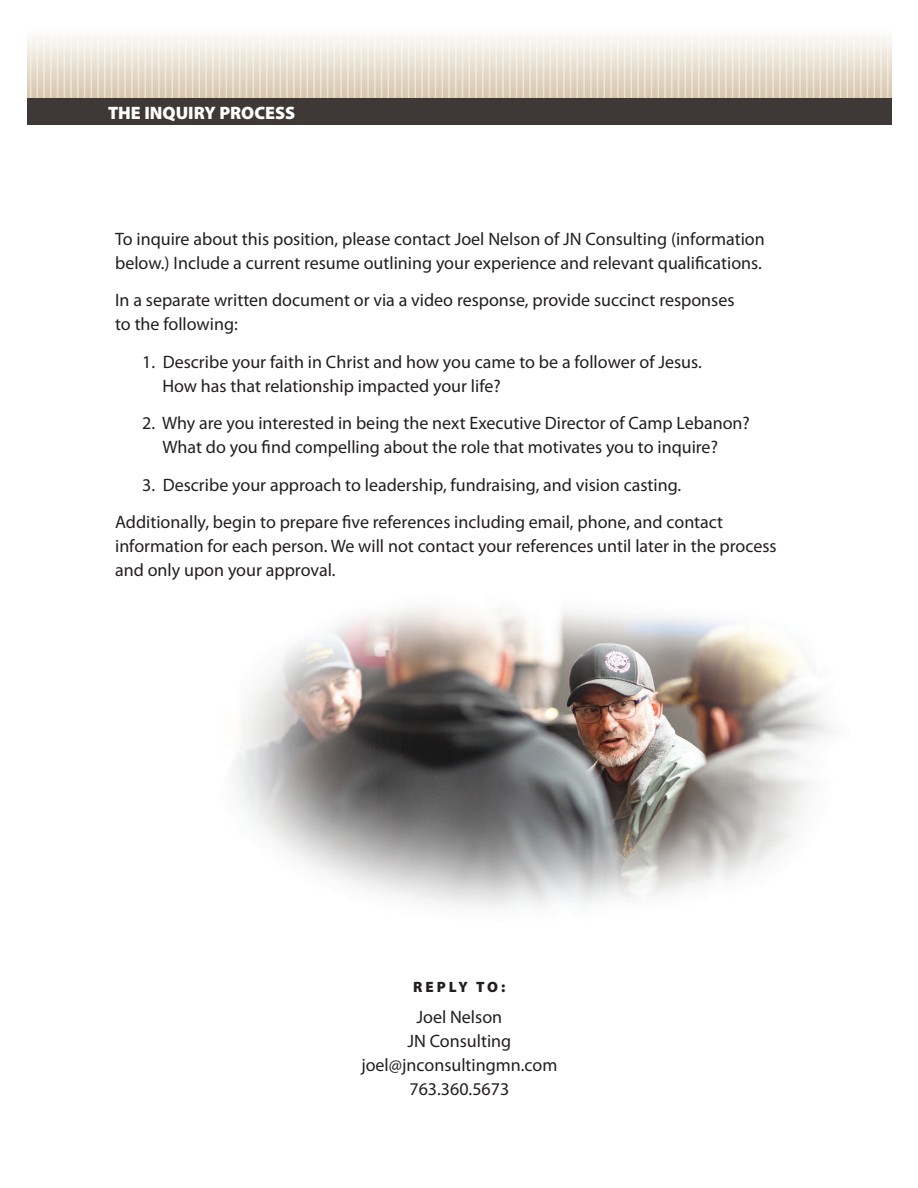
<style>
.page{position:relative;width:918px;height:1188px;background:#fff}
.page>*{position:absolute;margin:0;border:0;box-sizing:border-box;transform-origin:0 0}
.t1{font:18px/24px "Myriad Pro";color:#231f20}
.t2{font:900 18px "Myriad Pro";color:#fff}
.t3{font:900 15px "Myriad Pro";letter-spacing:.2em;color:#231f20}
</style>
<div class="page">
<svg style="left:27px;top:36px;width:864px;height:63px;background:#e5dccd"></svg>
<hr style="left:401px;top:27px;width:2px;height:85px;background:#fff">
<hr style="left:408px;top:27px;width:1px;height:85px;background:#fff">
<hr style="left:415px;top:27px;width:1px;height:85px;background:#fff">
<hr style="left:421px;top:27px;width:2px;height:85px;background:#fff">
<hr style="left:428px;top:27px;width:2px;height:85px;background:#fff">
<hr style="left:435px;top:27px;width:1px;height:85px;background:#fff">
<hr style="left:442px;top:27px;width:1px;height:85px;background:#fff">
<hr style="left:448px;top:27px;width:2px;height:85px;background:#fff">
<hr style="left:455px;top:27px;width:2px;height:85px;background:#fff">
<hr style="left:462px;top:27px;width:1px;height:85px;background:#fff">
<hr style="left:469px;top:27px;width:1px;height:85px;background:#fff">
<hr style="left:475px;top:27px;width:2px;height:85px;background:#fff">
<hr style="left:482px;top:27px;width:2px;height:85px;background:#fff">
<hr style="left:489px;top:27px;width:1px;height:85px;background:#fff">
<hr style="left:496px;top:27px;width:1px;height:85px;background:#fff">
<hr style="left:502px;top:27px;width:2px;height:85px;background:#fff">
<hr style="left:509px;top:27px;width:2px;height:85px;background:#fff">
<hr style="left:516px;top:27px;width:1px;height:85px;background:#fff">
<hr style="left:523px;top:27px;width:1px;height:85px;background:#fff">
<hr style="left:529px;top:27px;width:2px;height:85px;background:#fff">
<hr style="left:536px;top:27px;width:2px;height:85px;background:#fff">
<hr style="left:543px;top:27px;width:1px;height:85px;background:#fff">
<hr style="left:550px;top:27px;width:1px;height:85px;background:#fff">
<hr style="left:556px;top:27px;width:2px;height:85px;background:#fff">
<hr style="left:563px;top:27px;width:2px;height:85px;background:#fff">
<hr style="left:570px;top:27px;width:1px;height:85px;background:#fff">
<hr style="left:577px;top:27px;width:1px;height:85px;background:#fff">
<hr style="left:583px;top:27px;width:2px;height:85px;background:#fff">
<hr style="left:590px;top:27px;width:2px;height:85px;background:#fff">
<hr style="left:597px;top:27px;width:1px;height:85px;background:#fff">
<hr style="left:604px;top:27px;width:1px;height:85px;background:#fff">
<hr style="left:610px;top:27px;width:2px;height:85px;background:#fff">
<hr style="left:617px;top:27px;width:2px;height:85px;background:#fff">
<hr style="left:624px;top:27px;width:1px;height:85px;background:#fff">
<hr style="left:631px;top:27px;width:1px;height:85px;background:#fff">
<hr style="left:637px;top:27px;width:2px;height:85px;background:#fff">
<hr style="left:644px;top:27px;width:2px;height:85px;background:#fff">
<hr style="left:651px;top:27px;width:1px;height:85px;background:#fff">
<hr style="left:658px;top:27px;width:1px;height:85px;background:#fff">
<hr style="left:664px;top:27px;width:2px;height:85px;background:#fff">
<hr style="left:671px;top:27px;width:2px;height:85px;background:#fff">
<hr style="left:678px;top:27px;width:1px;height:85px;background:#fff">
<hr style="left:685px;top:27px;width:1px;height:85px;background:#fff">
<hr style="left:691px;top:27px;width:2px;height:85px;background:#fff">
<hr style="left:698px;top:27px;width:2px;height:85px;background:#fff">
<hr style="left:705px;top:27px;width:1px;height:85px;background:#fff">
<hr style="left:712px;top:27px;width:1px;height:85px;background:#fff">
<hr style="left:718px;top:27px;width:2px;height:85px;background:#fff">
<hr style="left:725px;top:27px;width:2px;height:85px;background:#fff">
<hr style="left:732px;top:27px;width:1px;height:85px;background:#fff">
<hr style="left:739px;top:27px;width:1px;height:85px;background:#fff">
<hr style="left:745px;top:27px;width:2px;height:85px;background:#fff">
<hr style="left:752px;top:27px;width:2px;height:85px;background:#fff">
<hr style="left:759px;top:27px;width:1px;height:85px;background:#fff">
<hr style="left:766px;top:27px;width:1px;height:85px;background:#fff">
<hr style="left:772px;top:27px;width:2px;height:85px;background:#fff">
<hr style="left:779px;top:27px;width:2px;height:85px;background:#fff">
<hr style="left:786px;top:27px;width:1px;height:85px;background:#fff">
<hr style="left:793px;top:27px;width:1px;height:85px;background:#fff">
<hr style="left:799px;top:27px;width:2px;height:85px;background:#fff">
<hr style="left:806px;top:27px;width:2px;height:85px;background:#fff">
<hr style="left:813px;top:27px;width:1px;height:85px;background:#fff">
<hr style="left:820px;top:27px;width:1px;height:85px;background:#fff">
<hr style="left:826px;top:27px;width:2px;height:85px;background:#fff">
<hr style="left:833px;top:27px;width:2px;height:85px;background:#fff">
<hr style="left:840px;top:27px;width:1px;height:85px;background:#fff">
<hr style="left:847px;top:27px;width:1px;height:85px;background:#fff">
<hr style="left:853px;top:27px;width:2px;height:85px;background:#fff">
<hr style="left:860px;top:27px;width:2px;height:85px;background:#fff">
<hr style="left:867px;top:27px;width:1px;height:85px;background:#fff">
<hr style="left:874px;top:27px;width:1px;height:85px;background:#fff">
<hr style="left:880px;top:27px;width:2px;height:85px;background:#fff">
<hr style="left:887px;top:27px;width:2px;height:85px;background:#fff">
<hr style="left:394px;top:27px;width:2px;height:85px;background:#fff">
<hr style="left:388px;top:27px;width:1px;height:85px;background:#fff">
<hr style="left:381px;top:27px;width:1px;height:85px;background:#fff">
<hr style="left:374px;top:27px;width:2px;height:85px;background:#fff">
<hr style="left:367px;top:27px;width:2px;height:85px;background:#fff">
<hr style="left:361px;top:27px;width:1px;height:85px;background:#fff">
<hr style="left:354px;top:27px;width:1px;height:85px;background:#fff">
<hr style="left:347px;top:27px;width:2px;height:85px;background:#fff">
<hr style="left:340px;top:27px;width:2px;height:85px;background:#fff">
<hr style="left:334px;top:27px;width:1px;height:85px;background:#fff">
<hr style="left:327px;top:27px;width:1px;height:85px;background:#fff">
<hr style="left:320px;top:27px;width:2px;height:85px;background:#fff">
<hr style="left:313px;top:27px;width:2px;height:85px;background:#fff">
<hr style="left:307px;top:27px;width:1px;height:85px;background:#fff">
<hr style="left:300px;top:27px;width:1px;height:85px;background:#fff">
<hr style="left:293px;top:27px;width:2px;height:85px;background:#fff">
<hr style="left:286px;top:27px;width:2px;height:85px;background:#fff">
<hr style="left:280px;top:27px;width:1px;height:85px;background:#fff">
<hr style="left:273px;top:27px;width:1px;height:85px;background:#fff">
<hr style="left:266px;top:27px;width:2px;height:85px;background:#fff">
<hr style="left:259px;top:27px;width:2px;height:85px;background:#fff">
<hr style="left:253px;top:27px;width:1px;height:85px;background:#fff">
<hr style="left:246px;top:27px;width:1px;height:85px;background:#fff">
<hr style="left:239px;top:27px;width:2px;height:85px;background:#fff">
<hr style="left:232px;top:27px;width:2px;height:85px;background:#fff">
<hr style="left:226px;top:27px;width:1px;height:85px;background:#fff">
<hr style="left:219px;top:27px;width:1px;height:85px;background:#fff">
<hr style="left:212px;top:27px;width:2px;height:85px;background:#fff">
<hr style="left:205px;top:27px;width:2px;height:85px;background:#fff">
<hr style="left:199px;top:27px;width:1px;height:85px;background:#fff">
<hr style="left:192px;top:27px;width:1px;height:85px;background:#fff">
<hr style="left:185px;top:27px;width:2px;height:85px;background:#fff">
<hr style="left:178px;top:27px;width:2px;height:85px;background:#fff">
<hr style="left:172px;top:27px;width:1px;height:85px;background:#fff">
<hr style="left:165px;top:27px;width:1px;height:85px;background:#fff">
<hr style="left:158px;top:27px;width:2px;height:85px;background:#fff">
<hr style="left:151px;top:27px;width:2px;height:85px;background:#fff">
<hr style="left:145px;top:27px;width:1px;height:85px;background:#fff">
<hr style="left:138px;top:27px;width:1px;height:85px;background:#fff">
<hr style="left:131px;top:27px;width:2px;height:85px;background:#fff">
<hr style="left:124px;top:27px;width:2px;height:85px;background:#fff">
<hr style="left:118px;top:27px;width:1px;height:85px;background:#fff">
<hr style="left:111px;top:27px;width:1px;height:85px;background:#fff">
<hr style="left:104px;top:27px;width:2px;height:85px;background:#fff">
<hr style="left:97px;top:27px;width:2px;height:85px;background:#fff">
<hr style="left:91px;top:27px;width:1px;height:85px;background:#fff">
<hr style="left:84px;top:27px;width:1px;height:85px;background:#fff">
<hr style="left:77px;top:27px;width:2px;height:85px;background:#fff">
<hr style="left:70px;top:27px;width:2px;height:85px;background:#fff">
<hr style="left:64px;top:27px;width:1px;height:85px;background:#fff">
<hr style="left:57px;top:27px;width:1px;height:85px;background:#fff">
<hr style="left:50px;top:27px;width:2px;height:85px;background:#fff">
<hr style="left:43px;top:27px;width:2px;height:85px;background:#fff">
<hr style="left:37px;top:27px;width:1px;height:85px;background:#fff">
<hr style="left:30px;top:27px;width:1px;height:85px;background:#fff">
<div style="left:27px;top:99px;width:864px;height:26px;background:#3e3936"></div>
<img style="left:234px;top:608px;width:599px;height:299px">
<p class="t2" style="left:108px;top:101px;width:189px">THE INQUIRY PROCESS</p>
<p class="t1" style="left:115px;top:226px;width:651px">To inquire about this position, please contact Joel Nelson of JN Consulting (information below.) Include a current resume outlining your experience and relevant qualifications.</p>
<p class="t1" style="left:115px;top:288px;width:621px">In a separate written document or via a video response, provide succinct responses to the following:</p>
<p class="t1" style="left:162px;top:349px;width:541px;text-indent:-20px">1. Describe your faith in Christ and how you came to be a follower of Jesus.<br>How has that relationship impacted your life?</p>
<p class="t1" style="left:162px;top:411px;width:589px;text-indent:-20px">2. Why are you interested in being the next Executive Director of Camp Lebanon?<br>What do you find compelling about the role that motivates you to inquire?</p>
<p class="t1" style="left:115px;top:466px;width:610px;line-height:37.5px;text-indent:27px">3. Describe your approach to leadership, fundraising, and vision casting.<br>Additionally, begin to prepare five references including email, phone, and contact</p>
<p class="t1" style="left:115px;top:534px;width:663px">information for each person. We will not contact your references until later in the process and only upon your approval.</p>
<p class="t3" style="left:413px;top:977px;width:94px">REPLY TO:</p>
<p class="t1" style="left:361px;top:1004px;width:197px;text-align:center">Joel Nelson<br>JN Consulting joel@jnconsultingmn.com<br>763.360.5673</p>
</div>
